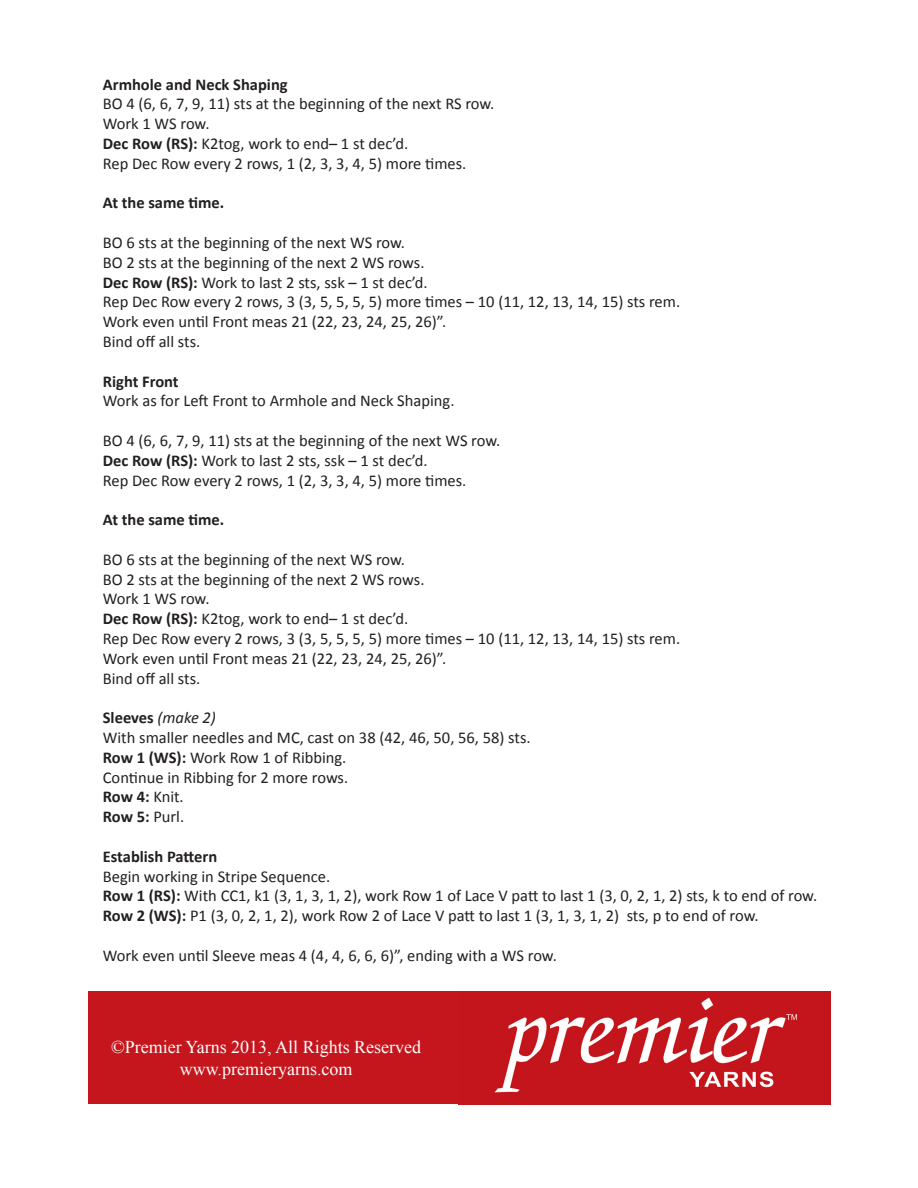
<style>
.page{position:relative;width:918px;height:1188px;background:#fff}
.page>*{position:absolute;margin:0;border:0;box-sizing:border-box;transform-origin:0 0}
.t1{font:18px/21.6px "Times New Roman";color:#fff;text-align:center}
.No_Spacing{font:16.5px "Calibri";color:#231f20}
.No_Spacing-2{font:700 16.5px "Calibri";color:#231f20}
.s1{font-weight:700}
.s2{font-weight:400;font-style:italic}
.s3{font-weight:400}
</style>
<div class="page">
<img style="left:460px;top:991px;width:370px;height:113px">
<div style="left:88px;top:991px;width:372px;height:113px;background:#c5161d"></div>
<p class="No_Spacing-2" style="left:103px;top:73px;width:186px">Armhole and Neck Shaping</p>
<p class="No_Spacing" style="left:103px;top:93px;width:393px">BO 4 (6, 6, 7, 9, 11) sts at the beginning of the next RS row.</p>
<p class="No_Spacing" style="left:103px;top:113px;width:108px">Work 1 WS row.</p>
<p class="No_Spacing" style="left:103px;top:133px;width:307px"><span class="s1">Dec Row (RS):</span> K2tog, work to end– 1 st dec’d.</p>
<p class="No_Spacing" style="left:103px;top:153px;width:365px">Rep Dec Row every 2 rows, 1 (2, 3, 3, 4, 5) more times.</p>
<p class="No_Spacing-2" style="left:103px;top:192px;width:123px">At the same time.</p>
<p class="No_Spacing" style="left:103px;top:232px;width:304px">BO 6 sts at the beginning of the next WS row.</p>
<p class="No_Spacing" style="left:103px;top:252px;width:323px">BO 2 sts at the beginning of the next 2 WS rows.</p>
<p class="No_Spacing" style="left:103px;top:272px;width:326px"><span class="s1">Dec Row (RS):</span> Work to last 2 sts, ssk – 1 st dec’d.</p>
<p class="No_Spacing" style="left:103px;top:291px;width:579px">Rep Dec Row every 2 rows, 3 (3, 5, 5, 5, 5) more times – 10 (11, 12, 13, 14, 15) sts rem.</p>
<p class="No_Spacing" style="left:103px;top:311px;width:345px">Work even until Front meas 21 (22, 23, 24, 25, 26)”.</p>
<p class="No_Spacing" style="left:103px;top:331px;width:99px">Bind off all sts.</p>
<p class="No_Spacing-2" style="left:103px;top:370px;width:77px">Right Front</p>
<p class="No_Spacing" style="left:103px;top:390px;width:353px">Work as for Left Front to Armhole and Neck Shaping.</p>
<p class="No_Spacing" style="left:103px;top:430px;width:399px">BO 4 (6, 6, 7, 9, 11) sts at the beginning of the next WS row.</p>
<p class="No_Spacing" style="left:103px;top:450px;width:326px"><span class="s1">Dec Row (RS):</span> Work to last 2 sts, ssk – 1 st dec’d.</p>
<p class="No_Spacing" style="left:103px;top:470px;width:365px">Rep Dec Row every 2 rows, 1 (2, 3, 3, 4, 5) more times.</p>
<p class="No_Spacing-2" style="left:103px;top:509px;width:123px">At the same time.</p>
<p class="No_Spacing" style="left:103px;top:549px;width:304px">BO 6 sts at the beginning of the next WS row.</p>
<p class="No_Spacing" style="left:103px;top:569px;width:323px">BO 2 sts at the beginning of the next 2 WS rows.</p>
<p class="No_Spacing" style="left:103px;top:588px;width:108px">Work 1 WS row.</p>
<p class="No_Spacing" style="left:103px;top:608px;width:307px"><span class="s1">Dec Row (RS):</span> K2tog, work to end– 1 st dec’d.</p>
<p class="No_Spacing" style="left:103px;top:628px;width:579px">Rep Dec Row every 2 rows, 3 (3, 5, 5, 5, 5) more times – 10 (11, 12, 13, 14, 15) sts rem.</p>
<p class="No_Spacing" style="left:103px;top:648px;width:345px">Work even until Front meas 21 (22, 23, 24, 25, 26)”.</p>
<p class="No_Spacing" style="left:103px;top:668px;width:99px">Bind off all sts.</p>
<p class="No_Spacing-2" style="left:103px;top:707px;width:115px">Sleeves <span class="s2">(make 2)</span></p>
<p class="No_Spacing" style="left:103px;top:727px;width:429px">With smaller needles and MC, cast on 38 (42, 46, 50, 56, 58) sts.</p>
<p class="No_Spacing" style="left:103px;top:747px;width:245px"><span class="s1">Row 1 (WS):</span> Work Row 1 of Ribbing.</p>
<p class="No_Spacing" style="left:103px;top:767px;width:247px">Continue in Ribbing for 2 more rows.</p>
<p class="No_Spacing-2" style="left:103px;top:786px;width:82px">Row 4: <span class="s3">Knit.</span></p>
<p class="No_Spacing-2" style="left:103px;top:806px;width:83px">Row 5: <span class="s3">Purl.</span></p>
<p class="No_Spacing-2" style="left:103px;top:846px;width:116px">Establish Pattern</p>
<p class="No_Spacing" style="left:103px;top:866px;width:229px">Begin working in Stripe Sequence.</p>
<p class="No_Spacing" style="left:103px;top:885px;width:716px"><span class="s1">Row 1 (RS):</span> With CC1, k1 (3, 1, 3, 1, 2), work Row 1 of Lace V patt to last 1 (3, 0, 2, 1, 2) sts, k to end of row.</p>
<p class="No_Spacing" style="left:103px;top:905px;width:657px"><span class="s1">Row 2 (WS):</span> P1 (3, 0, 2, 1, 2), work Row 2 of Lace V patt to last 1 (3, 1, 3, 1, 2) sts, p to end of row.</p>
<p class="No_Spacing" style="left:103px;top:945px;width:456px">Work even until Sleeve meas 4 (4, 4, 6, 6, 6)”, ending with a WS row.</p>
<p class="t1" style="left:111px;top:1036px;width:312px">©Premier Yarns 2013, All Rights Reserved www.premieryarns.com</p>
</div>
